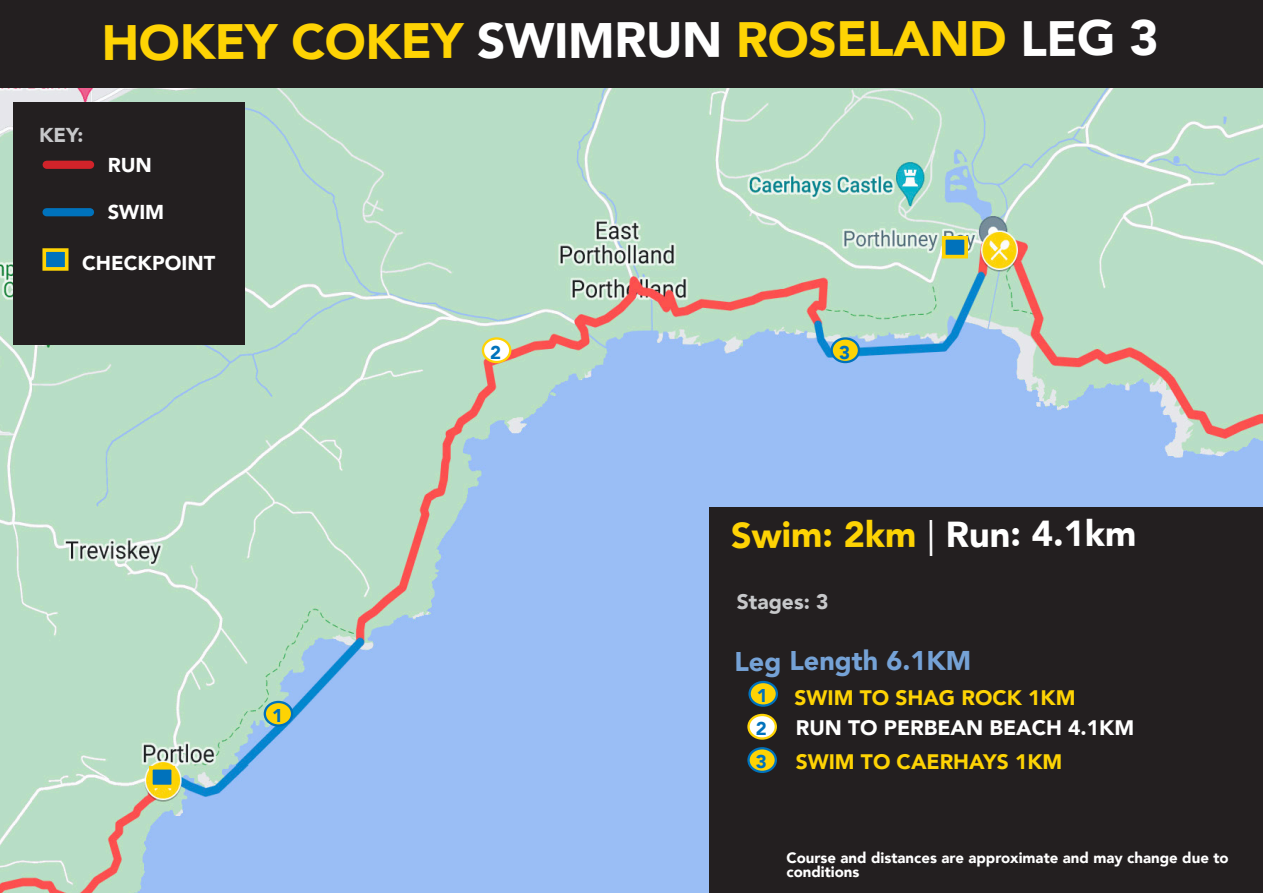
<style>
.page{position:relative;width:1263px;height:893px;background:#fff}
.page>*{position:absolute;margin:0;border:0;box-sizing:border-box;transform-origin:0 0}
.t1{font:900 49.5px "Avenir";letter-spacing:-.015em;color:#fed304}
.t2{font:900 36px "Avenir";letter-spacing:-.005em;color:#fff}
.t3{font:900 27px "Avenir";letter-spacing:-.005em;color:#75a2d6}
.t4{font:900 21px "Avenir";color:#fed304}
.t5{font:900 21px "Avenir";color:#fff}
.t6{font:900 21px "Avenir";letter-spacing:-.005em;color:#c7c8ca}
.t7{font:900 20.1px "Avenir";color:#fff}
.t8{font:900 20.1px "Avenir";color:#c7c8ca}
.t9{font:900 18.45px "Avenir";color:#0072bc}
.t10{font:900 15px/14.4px "Avenir";color:#fff}
.s1{color:#fff}
.s2{color:#fed304}
.s3{font-weight:400}
</style>
<div class="page">
<img style="left:0;top:87px;width:1263px;height:806px">
<div style="left:0;top:0;width:1263px;height:87px;background:#231f20"></div>
<div style="left:710px;top:507px;width:553px;height:386px;background:#231f20"></div>
<div style="left:13px;top:102px;width:232px;height:242px;background:#231f20"></div>
<div style="left:42px;top:248px;width:27px;height:23px;background:#0072bc;border:4px solid #fed304"></div>
<div style="left:47px;top:208px;width:43px;height:8px;background:#0072bc"></div>
<div style="left:47px;top:161px;width:43px;height:8px;background:#d1232a"></div>
<div style="left:942px;top:236px;width:26px;height:22px;background:#0072bc;border:4px solid #fed304"></div>
<div style="left:750px;top:682px;width:27px;height:24px;background:#fed304;border-radius:50%"></div>
<div style="left:748px;top:681px;width:30px;height:26px;border:2px solid #0072bc;border-radius:50%"></div>
<svg style="left:748px;top:748px;width:28px;height:24px"></svg>
<div style="left:747px;top:747px;width:30px;height:26px;border:2px solid #0072bc;border-radius:50%"></div>
<div style="left:748px;top:715px;width:28px;height:23px;background:#fff;border-radius:50%"></div>
<div style="left:747px;top:714px;width:30px;height:26px;border:2px solid #fed304;border-radius:50%"></div>
<div style="left:265px;top:702px;width:27px;height:23px;background:#fed304;border-radius:50%"></div>
<div style="left:264px;top:701px;width:29px;height:26px;border:2px solid #0072bc;border-radius:50%"></div>
<div style="left:483px;top:338px;width:27px;height:24px;background:#fff;border-radius:50%"></div>
<div style="left:482px;top:337px;width:29px;height:26px;border:2px solid #fed304;border-radius:50%"></div>
<div style="left:832px;top:338px;width:27px;height:24px;background:#fed304;border-radius:50%"></div>
<div style="left:830px;top:337px;width:30px;height:26px;border:2px solid #0072bc;border-radius:50%"></div>
<div style="left:149px;top:766px;width:26px;height:22px;background:#0072bc;border:4px solid #fed304"></div>
<p class="t1" style="left:102px;top:-1px;width:1059px">HOKEY COKEY <span class="s1">SWIMRUN</span> ROSELAND <span class="s1">LEG 3</span></p>
<p class="t8" style="left:39px;top:117px;width:46px">KEY:</p>
<p class="t7" style="left:108px;top:148px;width:46px">RUN</p>
<p class="t7" style="left:108px;top:194px;width:58px">SWIM</p>
<p class="t7" style="left:82px;top:245px;width:135px">CHECKPOINT</p>
<p class="t9" style="left:272px;top:700px;width:12px">1</p>
<p class="t9" style="left:490px;top:336px;width:12px">2</p>
<p class="t9" style="left:839px;top:336px;width:12px">3</p>
<p class="t2" style="left:731px;top:503px;width:407px"><span class="s2">Swim: 2km</span> <span class="s3">|</span> Run: 4.1km</p>
<p class="t6" style="left:737px;top:584px;width:93px">Stages: 3</p>
<p class="t3" style="left:734px;top:638px;width:239px">Leg Length 6.1KM</p>
<p class="t9" style="left:757px;top:680px;width:12px">1</p>
<p class="t4" style="left:794px;top:679px;width:282px">SWIM TO SHAG ROCK 1KM</p>
<p class="t9" style="left:756px;top:713px;width:12px">2</p>
<p class="t5" style="left:796px;top:710px;width:340px">RUN TO PERBEAN BEACH 4.1KM</p>
<p class="t9" style="left:756px;top:746px;width:12px">3</p>
<p class="t4" style="left:796px;top:744px;width:268px">SWIM TO CAERHAYS 1KM</p>
<p class="t10" style="left:786px;top:850px;width:444px">Course and distances are approximate and may change due to conditions</p>
</div>
